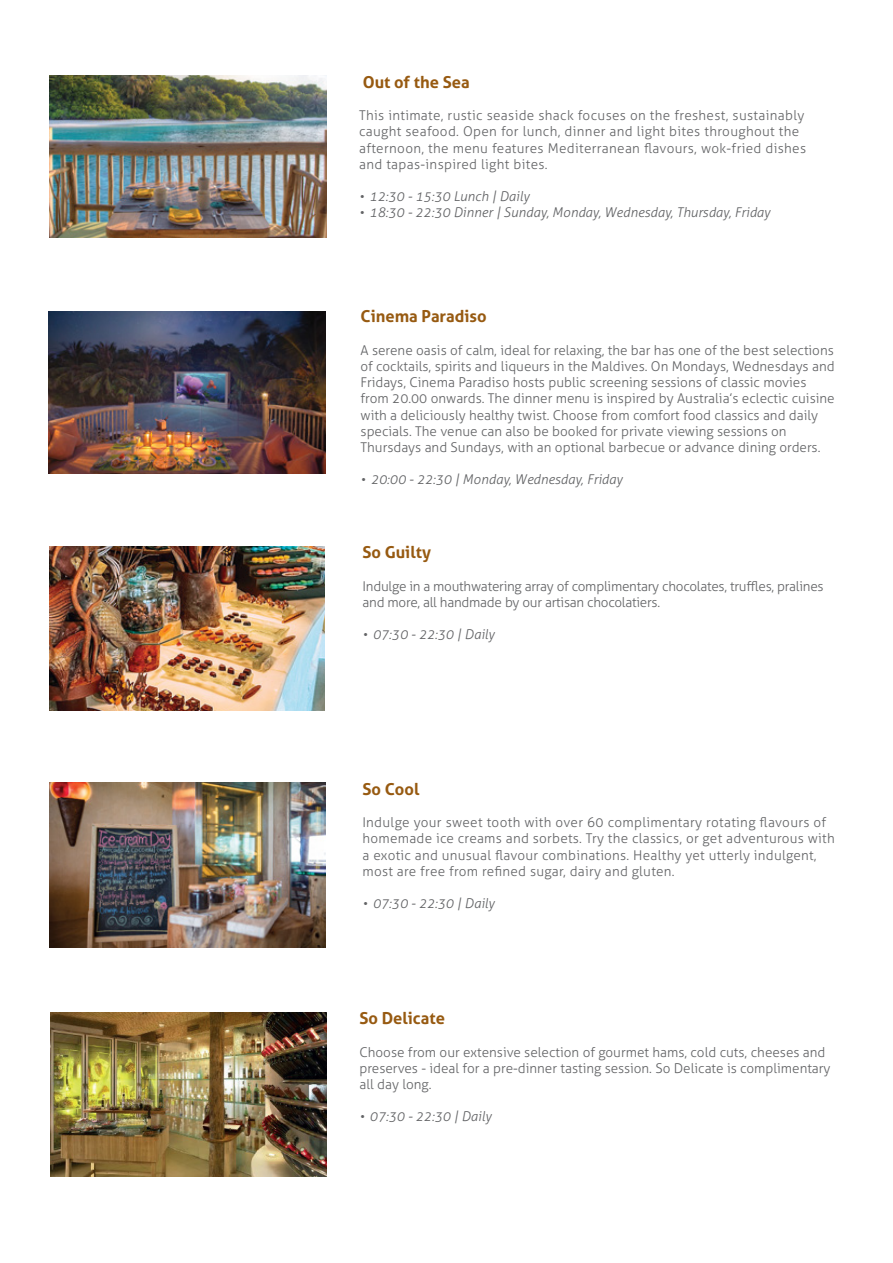
<style>
.page{position:relative;width:893px;height:1263px;background:#fff}
.page>*{position:absolute;margin:0;border:0;box-sizing:border-box;transform-origin:0 0}
.t1{font:700 16.5px "Aller";color:#975a11}
.t2{font:300 13.5px/16.2px "Aller";color:#636466}
.t3{font:300 13.5px/16.2px "Aller";letter-spacing:.02em;color:#636466}
.t4{font:300 13.5px/16.2px "Aller";letter-spacing:.025em;color:#636466}
.t5{font:italic 300 13.5px "Aller";color:#636466}
.t6{font:300 13.5px/16.2px "Aller";letter-spacing:-.02em;color:#636466}
</style>
<div class="page">
<img style="left:50px;top:76px;width:276px;height:161px">
<img style="left:49px;top:312px;width:276px;height:161px">
<img style="left:49px;top:546px;width:276px;height:165px">
<img style="left:49px;top:783px;width:276px;height:164px">
<img style="left:50px;top:1012px;width:276px;height:165px">
<p class="t1" style="left:363px;top:72px;width:108px">Out of the Sea</p>
<p class="t4" style="left:359px;top:107px;width:449px">This intimate, rustic seaside shack focuses on the freshest, sustainably caught seafood. Open for lunch, dinner and light bites throughout the afternoon, the menu features Mediterranean flavours, wok-fried dishes and tapas-inspired light bites.</p>
<p class="t5" style="left:359px;top:188px;width:172px">• 12:30 - 15:30 Lunch | Daily</p>
<p class="t5" style="left:359px;top:205px;width:413px">• 18:30 - 22:30 Dinner | Sunday, Monday, Wednesday, Thursday, Friday</p>
<p class="t1" style="left:361px;top:306px;width:128px">Cinema Paradiso</p>
<p class="t2" style="left:361px;top:342px;width:476px">A serene oasis of calm, ideal for relaxing, the bar has one of the best selections of cocktails, spirits and liqueurs in the Maldives. On Mondays, Wednesdays and Fridays, Cinema Paradiso hosts public screening sessions of classic movies from 20.00 onwards. The dinner menu is inspired by Australia’s eclectic cuisine with a deliciously healthy twist. Choose from comfort food classics and daily specials. The venue can also be booked for private viewing sessions on Thursdays and Sundays, with an optional barbecue or advance dining orders.</p>
<p class="t5" style="left:361px;top:471px;width:263px">• 20:00 - 22:30 | Monday, Wednesday, Friday</p>
<p class="t1" style="left:363px;top:542px;width:70px">So Guilty</p>
<p class="t6" style="left:363px;top:578px;width:463px">Indulge in a mouthwatering array of complimentary chocolates, truffles, pralines and more, all handmade by our artisan chocolatiers.</p>
<p class="t5" style="left:363px;top:626px;width:134px">• 07:30 - 22:30 | Daily</p>
<p class="t1" style="left:363px;top:779px;width:58px">So Cool</p>
<p class="t3" style="left:363px;top:814px;width:474px">Indulge your sweet tooth with over 60 complimentary rotating flavours of homemade ice creams and sorbets. Try the classics, or get adventurous with a exotic and unusual flavour combinations. Healthy yet utterly indulgent, most are free from refined sugar, dairy and gluten.</p>
<p class="t5" style="left:363px;top:895px;width:134px">• 07:30 - 22:30 | Daily</p>
<p class="t1" style="left:359px;top:1008px;width:87px">So Delicate</p>
<p class="t2" style="left:359px;top:1044px;width:473px">Choose from our extensive selection of gourmet hams, cold cuts, cheeses and preserves - ideal for a pre-dinner tasting session. So Delicate is complimentary all day long.</p>
<p class="t5" style="left:359px;top:1108px;width:134px">• 07:30 - 22:30 | Daily</p>
</div>
